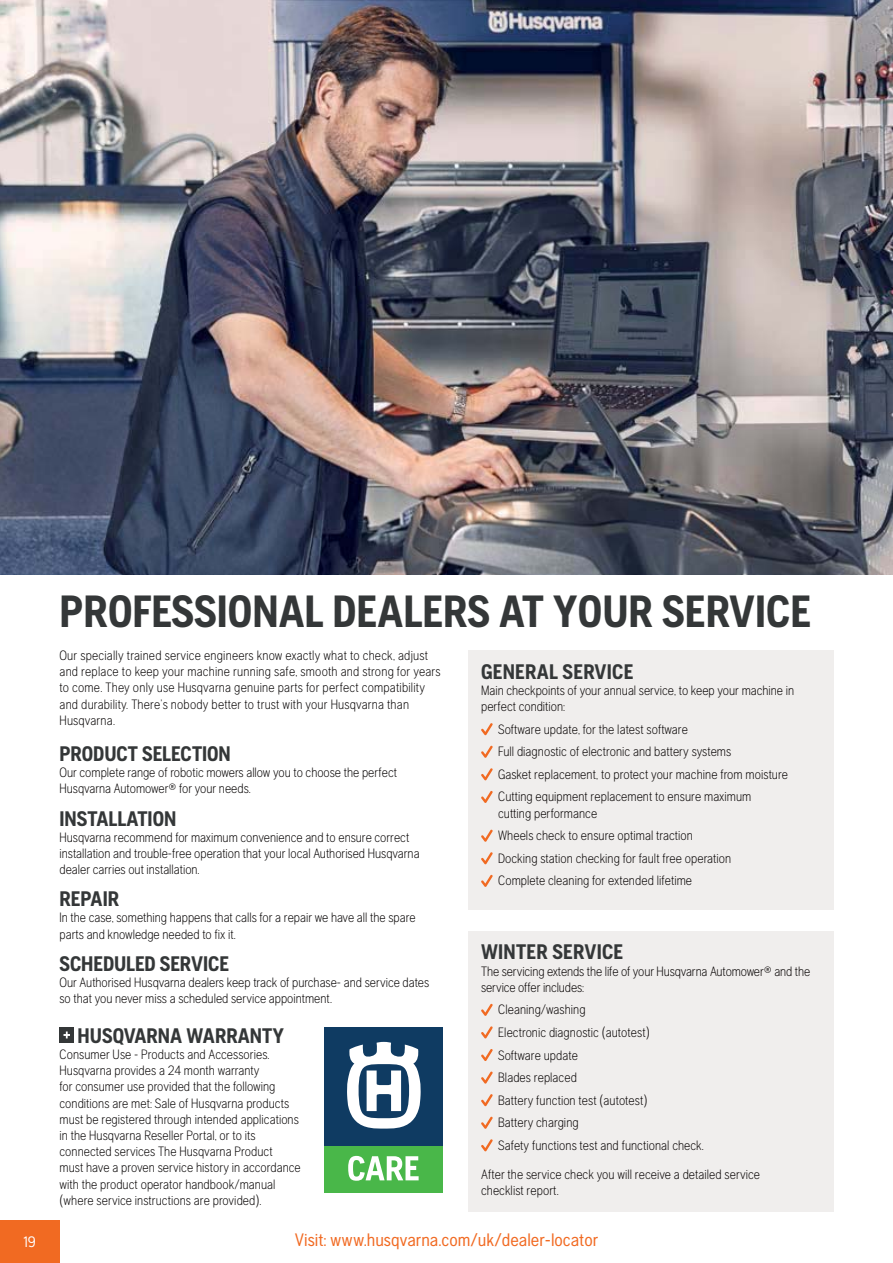
<style>
.page{position:relative;width:893px;height:1263px;background:#fff}
.page>*{position:absolute;margin:0;border:0;box-sizing:border-box;transform-origin:0 0}
.t1{font:700 45px "Husqvarna Gothic";color:#343738}
.t2{font:700 21px "Husqvarna Gothic";color:#343738}
.t3{font:18px "Husqvarna Gothic";color:#f16a22}
.t4{font:15px "Husqvarna Gothic";color:#fff}
.t5{font:300 13.5px/16.2px "Husqvarna Gothic";letter-spacing:.005em;color:#040000}
</style>
<div class="page">
<img style="left:0;top:0;width:893px;height:574px">
<div style="left:468px;top:651px;width:365px;height:259px;background:#f0eeed"></div>
<svg style="left:481px;top:723px;width:12px;height:12px"></svg>
<svg style="left:481px;top:745px;width:12px;height:13px"></svg>
<svg style="left:481px;top:768px;width:12px;height:12px"></svg>
<svg style="left:481px;top:791px;width:12px;height:12px"></svg>
<svg style="left:481px;top:829px;width:12px;height:13px"></svg>
<svg style="left:481px;top:852px;width:12px;height:12px"></svg>
<svg style="left:481px;top:875px;width:12px;height:12px"></svg>
<div style="left:468px;top:931px;width:365px;height:281px;background:#f0eeed"></div>
<svg style="left:481px;top:1004px;width:12px;height:12px"></svg>
<svg style="left:481px;top:1026px;width:12px;height:12px"></svg>
<svg style="left:481px;top:1049px;width:12px;height:12px"></svg>
<svg style="left:481px;top:1071px;width:12px;height:12px"></svg>
<svg style="left:481px;top:1094px;width:12px;height:12px"></svg>
<svg style="left:481px;top:1116px;width:12px;height:13px"></svg>
<svg style="left:481px;top:1139px;width:12px;height:12px"></svg>
<div style="left:60px;top:1027px;width:14px;height:16px;background:#343738"></div>
<svg style="left:64px;top:1031px;width:6px;height:7px"></svg>
<div style="left:325px;top:1145px;width:118px;height:48px;background:#49b749"></div>
<svg style="left:348px;top:1156px;width:71px;height:25px"></svg>
<div style="left:325px;top:1027px;width:118px;height:118px;background:#0f3b62"></div>
<svg style="left:347px;top:1042px;width:74px;height:87px"></svg>
<div style="left:0;top:1220px;width:60px;height:43px;background:#f16a22"></div>
<h1 class="t1" style="left:60px;top:595px;width:753px">PROFESSIONAL DEALERS AT YOUR SERVICE</h1>
<p class="t5" style="left:60px;top:648px;width:382px">Our specially trained service engineers know exactly what to check, adjust and replace to keep your machine running safe, smooth and strong for years to come. They only use Husqvarna genuine parts for perfect compatibility and durability. There’s nobody better to trust with your Husqvarna than Husqvarna.</p>
<h2 class="t2" style="left:60px;top:746px;width:173px">PRODUCT SELECTION</h2>
<p class="t5" style="left:60px;top:765px;width:339px">Our complete range of robotic mowers allow you to choose the perfect<br>Husqvarna Automower® for your needs.</p>
<h2 class="t2" style="left:60px;top:810px;width:118px">INSTALLATION</h2>
<p class="t5" style="left:60px;top:830px;width:362px">Husqvarna recommend for maximum convenience and to ensure correct installation and trouble-free operation that your local Authorised Husqvarna dealer carries out installation.</p>
<h2 class="t2" style="left:60px;top:891px;width:61px">REPAIR</h2>
<p class="t5" style="left:60px;top:910px;width:358px">In the case, something happens that calls for a repair we have all the spare parts and knowledge needed to fix it.</p>
<h2 class="t2" style="left:60px;top:956px;width:171px">SCHEDULED SERVICE</h2>
<p class="t5" style="left:60px;top:975px;width:371px">Our Authorised Husqvarna dealers keep track of purchase- and service dates so that you never miss a scheduled service appointment.</p>
<h2 class="t2" style="left:481px;top:664px;width:154px">GENERAL SERVICE</h2>
<p class="t5" style="left:481px;top:683px;width:315px">Main checkpoints of your annual service, to keep your machine in perfect condition:</p>
<p class="t5" style="left:498px;top:718px;width:291px;line-height:22.6px">Software update, for the latest software<br>Full diagnostic of electronic and battery systems<br>Gasket replacement, to protect your machine from moisture Cutting equipment replacement to ensure maximum</p>
<p class="t5" style="left:498px;top:802px;width:235px;line-height:22.6px">cutting performance<br>Wheels check to ensure optimal traction Docking station checking for fault free operation Complete cleaning for extended lifetime</p>
<h2 class="t2" style="left:481px;top:944px;width:144px">WINTER SERVICE</h2>
<p class="t5" style="left:481px;top:963px;width:331px">The servicing extends the life of your Husqvarna Automower® and the service offer includes:</p>
<p class="t5" style="left:498px;top:999px;width:207px;line-height:22.6px">Cleaning/washing<br>Electronic diagnostic (autotest)<br>Software update<br>Blades replaced<br>Battery function test (autotest)<br>Battery charging<br>Safety functions test and functional check.</p>
<p class="t5" style="left:481px;top:1167px;width:280px">After the service check you will receive a detailed service checklist report.</p>
<h2 class="t2" style="left:78px;top:1028px;width:208px">HUSQVARNA WARRANTY</h2>
<p class="t5" style="left:60px;top:1047px;width:243px">Consumer Use - Products and Accessories.<br>Husqvarna provides a 24 month warranty<br>for consumer use provided that the following conditions are met: Sale of Husqvarna products must be registered through intended applications in the Husqvarna Reseller Portal, or to its connected services The Husqvarna Product<br>must have a proven service history in accordance with the product operator handbook/manual (where service instructions are provided).</p>
<p class="t4" style="left:24px;top:1236px;width:14px">19</p>
<h3 class="t3" style="left:295px;top:1233px;width:305px">Visit: www.husqvarna.com/uk/dealer-locator</h3>
</div>
